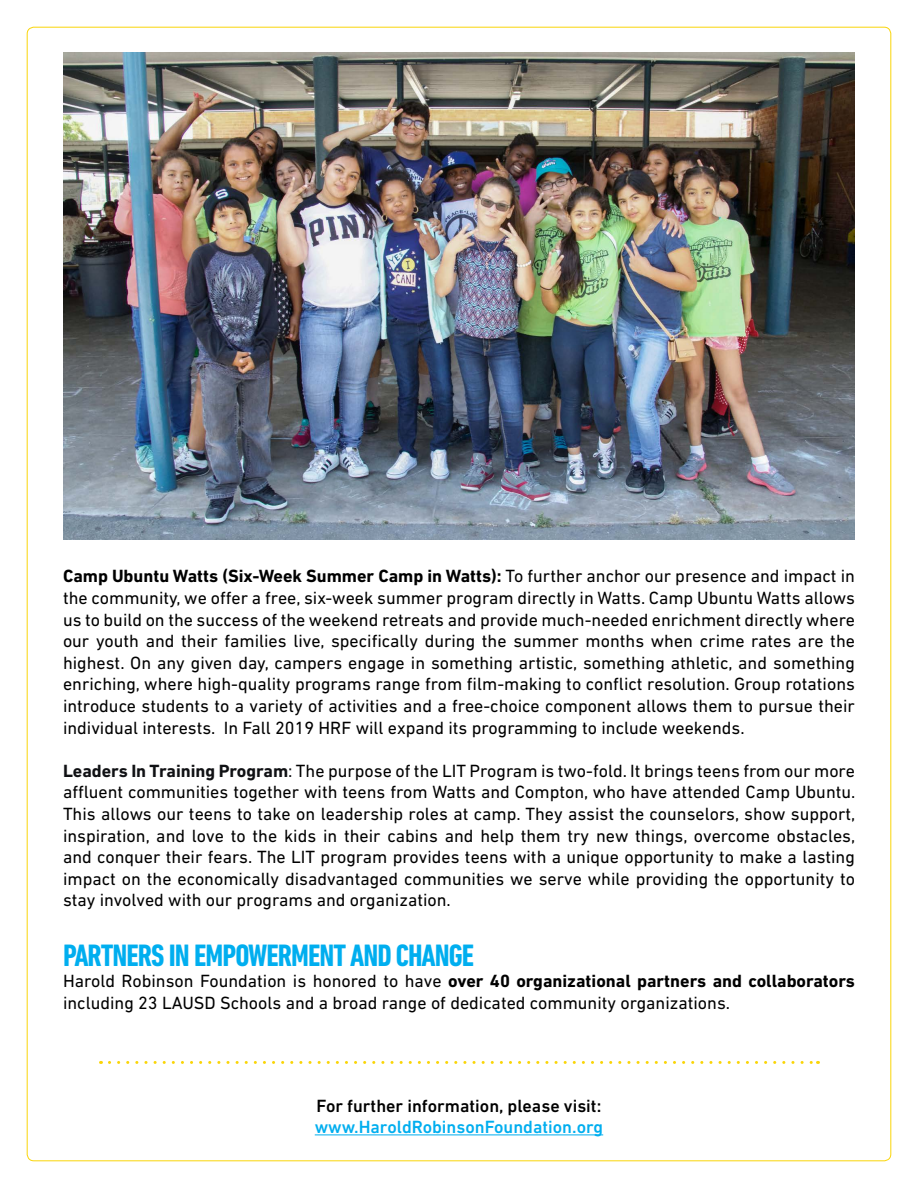
<style>
.page{position:relative;width:918px;height:1188px;background:#fff}
.page>*{position:absolute;margin:0;border:0;box-sizing:border-box;transform-origin:0 0}
.t1{font:700 condensed 31.5px "DIN Next LT Pro";letter-spacing:-.03em;color:#00aeef}
.t2{font:18px/21.6px "DIN Next LT Pro";color:#000;text-align:justify}
.t3{font:500 18px "DIN Next LT Pro";color:#000}
.t4{font:500 18px "DIN Next LT Pro";color:#00aeef}
.s1{font-weight:700}
.s2{font-weight:700;color:#101114}
.s3{color:#101114}
</style>
<div class="page">
<hr style="left:315px;top:1134px;width:288px;height:1px;background:#00aeef">
<svg style="left:109px;top:1061px;width:710px;height:3px"></svg>
<img style="left:63px;top:53px;width:792px;height:487px">
<p class="t2" style="left:63px;top:565px;width:794px"><span class="s1">Camp Ubuntu Watts (Six-Week Summer Camp in Watts):</span> To further anchor our presence and impact in the community, we offer a free, six-week summer program directly in Watts. Camp Ubuntu Watts allows us to build on the success of the weekend retreats and provide much-needed enrichment directly where our youth and their families live, specifically during the summer months when crime rates are the highest. On any given day, campers engage in something artistic, something athletic, and something enriching, where high-quality programs range from film-making to conflict resolution. Group rotations introduce students to a variety of activities and a free-choice component allows them to pursue their individual interests. In Fall 2019 HRF will expand its programming to include weekends.</p>
<p class="t2" style="left:63px;top:760px;width:794px"><span class="s2">Leaders In Training Program</span><span class="s3">:</span> The purpose of the LIT Program is two-fold. It brings teens from our more affluent communities together with teens from Watts and Compton, who have attended Camp Ubuntu.<br>This allows our teens to take on leadership roles at camp. They assist the counselors, show support, inspiration, and love to the kids in their cabins and help them try new things, overcome obstacles, and conquer their fears. The LIT program provides teens with a unique opportunity to make a lasting impact on the economically disadvantaged communities we serve while providing the opportunity to stay involved with our programs and organization.</p>
<h1 class="t1" style="left:63px;top:937px;width:413px">PARTNERS IN EMPOWERMENT AND CHANGE</h1>
<p class="t2" style="left:63px;top:970px;width:793px">Harold Robinson Foundation is honored to have <span class="s1">over 40 organizational partners and collaborators </span>including 23 LAUSD Schools and a broad range of dedicated community organizations.</p>
<p class="t3" style="left:317px;top:1095px;width:286px">For further information, please visit:</p>
<p class="t4" style="left:315px;top:1117px;width:290px">www.HaroldRobinsonFoundation.org</p>
</div>
